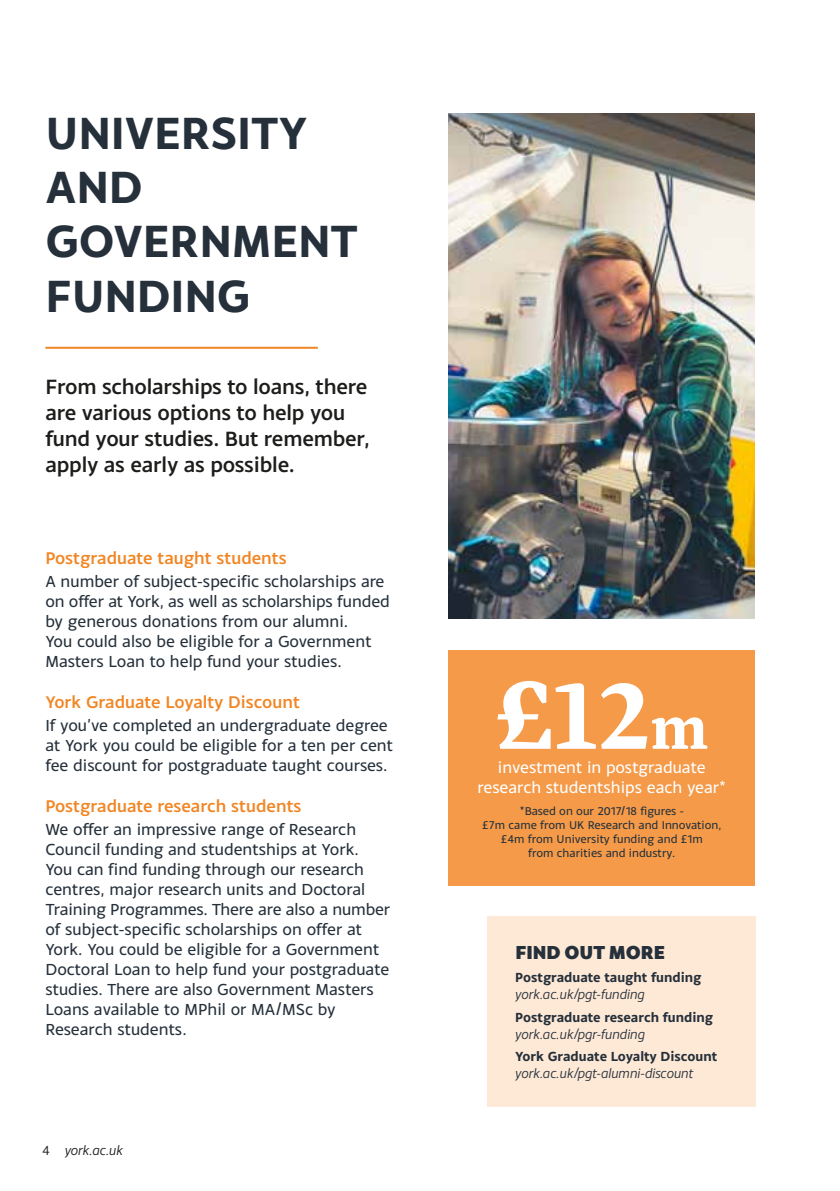
<style>
.page{position:relative;width:840px;height:1191px;background:#fff}
.page>*{position:absolute;margin:0;border:0;box-sizing:border-box;transform-origin:0 0}
.t1{font:700 100px "Inka A Text";color:#fff}
.t2{font:700 66px "Inka A Text";color:#fff}
.t3{font:700 48px/54px "Monsal Gothic";letter-spacing:-.005em;color:#25303b}
.t4{font:500 22px/26px "Monsal Gothic";letter-spacing:-.01em;color:#1d1d1b}
.t5{font:800 20px "Monsal Gothic";letter-spacing:-.01em;color:#25303b}
.t6{font:500 18px "Monsal Gothic";color:#f18625}
.t7{font:17px/20px "Monsal Gothic";color:#25303b}
.t8{font:17px "Monsal Gothic";color:#fff}
.t9{font:700 14px "Monsal Gothic";color:#25303b}
.t10{font:italic 14px "Monsal Gothic";color:#25303b}
.t11{font:italic 14px "Monsal Gothic";color:#1d1d1b}
.t12{font:12px/14px "Monsal Gothic";color:#25303b;text-align:center}
.s1{font-style:normal}
</style>
<div class="page">
<svg style="left:448px;top:871px;width:308px;height:236px"></svg>
<hr style="left:45px;top:347px;width:272px;height:2px;background:#f18625">
<img style="left:448px;top:113px;width:306px;height:505px">
<div style="left:448px;top:649px;width:306px;height:236px;background:#f49a48"></div>
<h3 class="t3" style="left:46px;top:105px;width:314px">UNIVERSITY<br>AND<br>GOVERNMENT<br>FUNDING</h3>
<p class="t4" style="left:45px;top:373px;width:325px">From scholarships to loans, there are various options to help you fund your studies. But remember, apply as early as possible.</p>
<p class="t6" style="left:45px;top:547px;width:243px">Postgraduate taught students</p>
<p class="t7" style="left:45px;top:571px;width:346px">A number of subject-specific scholarships are on offer at York, as well as scholarships funded by generous donations from our alumni.<br>You could also be eligible for a Government Masters Loan to help fund your studies.</p>
<p class="t6" style="left:45px;top:691px;width:256px">York Graduate Loyalty Discount</p>
<p class="t7" style="left:45px;top:715px;width:349px">If you’ve completed an undergraduate degree at York you could be eligible for a ten per cent fee discount for postgraduate taught courses.</p>
<p class="t6" style="left:45px;top:794px;width:257px">Postgraduate research students</p>
<p class="t7" style="left:45px;top:818px;width:346px">We offer an impressive range of Research Council funding and studentships at York.<br>You can find funding through our research centres, major research units and Doctoral Training Programmes. There are also a number of subject-specific scholarships on offer at York. You could be eligible for a Government Doctoral Loan to help fund your postgraduate studies. There are also Government Masters Loans available to MPhil or MA/MSc by Research students.</p>
<p class="t11" style="left:42px;top:1141px;width:83px"><span class="s1">4</span> york.ac.uk</p>
<h1 class="t1" style="left:494px;top:656px;width:157px">£12</h1>
<p class="t8" style="left:497px;top:757px;width:209px">investment in postgraduate</p>
<h2 class="t2" style="left:649px;top:687px;width:60px">m</h2>
<p class="t8" style="left:477px;top:777px;width:250px">research studentships each year*</p>
<p class="t12" style="left:482px;top:803px;width:240px">*Based on our 2017/18 figures -<br>£7m came from UK Research and Innovation, £4m from University funding and £1m<br>from charities and industry.</p>
<p class="t5" style="left:515px;top:939px;width:151px">FIND OUT MORE</p>
<p class="t9" style="left:515px;top:968px;width:188px">Postgraduate taught funding</p>
<p class="t10" style="left:515px;top:985px;width:131px">york.ac.uk/pgt-funding</p>
<p class="t9" style="left:515px;top:1008px;width:199px">Postgraduate research funding</p>
<p class="t10" style="left:515px;top:1025px;width:131px">york.ac.uk/pgr-funding</p>
<p class="t9" style="left:515px;top:1047px;width:203px">York Graduate Loyalty Discount</p>
<p class="t10" style="left:515px;top:1065px;width:179px">york.ac.uk/pgt-alumni-discount</p>
</div>
